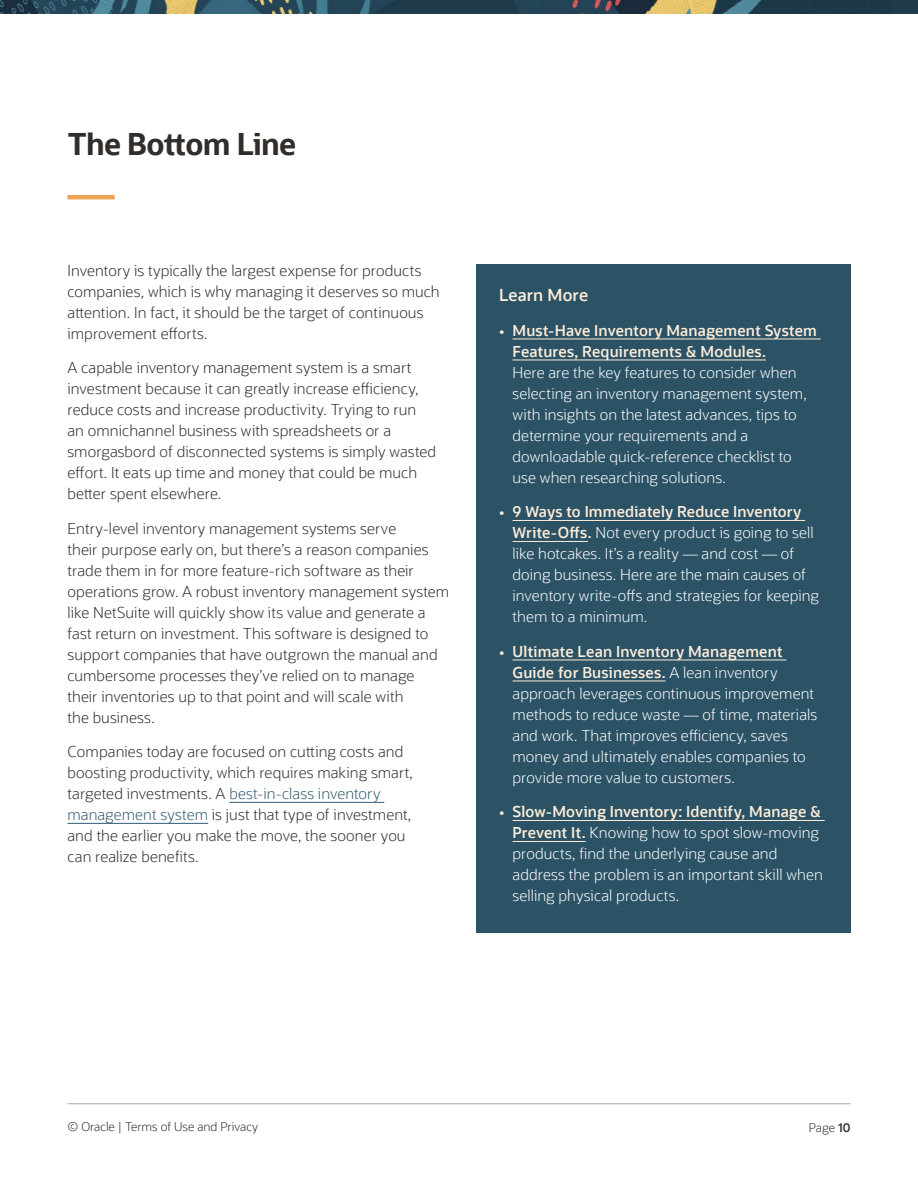
<style>
.page{position:relative;width:918px;height:1188px;background:#fff}
.page>*{position:absolute;margin:0;border:0;box-sizing:border-box;transform-origin:0 0}
.H1_2020{font:700 30px "Oracle Sans";letter-spacing:-.025em;color:#312d2a}
.H2_Main_Body_Header{font:600 16.5px "Oracle Sans";letter-spacing:.005em;color:#fcedd9}
.Main_Body_2016{font:300 15px/21px "Oracle Sans";letter-spacing:.005em;color:#312d2a}
.t1{font:300 15px/21px "Oracle Sans";letter-spacing:.005em;color:#fff}
.t2{font:300 12px "Oracle Sans";color:#312d2a}
.s1{color:#325c72}
.s2{font-weight:600;color:#fcedd9}
.s3{font-weight:600}
</style>
<div class="page">
<img style="left:1px;top:0;width:916px;height:13px">
<hr style="left:68px;top:195px;width:47px;height:4px;background:#eea357">
<hr style="left:229px;top:802px;width:155px;height:1px;background:#325c72">
<hr style="left:68px;top:823px;width:140px;height:1px;background:#325c72">
<div style="left:476px;top:265px;width:374px;height:668px;background:#2c5266"></div>
<hr style="left:513px;top:339px;width:308px;height:1px;background:#fcedd9">
<hr style="left:513px;top:360px;width:253px;height:1px;background:#fcedd9">
<hr style="left:513px;top:520px;width:292px;height:1px;background:#fcedd9">
<hr style="left:513px;top:541px;width:75px;height:1px;background:#fcedd9">
<hr style="left:513px;top:660px;width:273px;height:1px;background:#fcedd9">
<hr style="left:513px;top:681px;width:153px;height:1px;background:#fcedd9">
<hr style="left:513px;top:820px;width:312px;height:1px;background:#fcedd9">
<hr style="left:513px;top:841px;width:73px;height:1px;background:#fcedd9">
<hr style="left:68px;top:1104px;width:782px;height:1px;background:#a8a9ad">
<p class="H1_2020" style="left:68px;top:125px;width:230px">The Bottom Line</p>
<p class="Main_Body_2016" style="left:68px;top:260px;width:374px">Inventory is typically the largest expense for products companies, which is why managing it deserves so much attention. In fact, it should be the target of continuous improvement efforts.</p>
<p class="Main_Body_2016" style="left:68px;top:358px;width:370px">A capable inventory management system is a smart investment because it can greatly increase efficiency, reduce costs and increase productivity. Trying to run an omnichannel business with spreadsheets or a smorgasbord of disconnected systems is simply wasted effort. It eats up time and money that could be much better spent elsewhere.</p>
<p class="Main_Body_2016" style="left:68px;top:518px;width:383px">Entry-level inventory management systems serve<br>their purpose early on, but there’s a reason companies trade them in for more feature-rich software as their operations grow. A robust inventory management system like NetSuite will quickly show its value and generate a fast return on investment. This software is designed to support companies that have outgrown the manual and cumbersome processes they’ve relied on to manage<br>their inventories up to that point and will scale with<br>the business.</p>
<p class="Main_Body_2016" style="left:68px;top:742px;width:347px">Companies today are focused on cutting costs and boosting productivity, which requires making smart, targeted investments. A <span class="s1">best-in-class inventory management system</span> is just that type of investment, and the earlier you make the move, the sooner you can realize benefits.</p>
<p class="H2_Main_Body_Header" style="left:499px;top:285px;width:91px">Learn More</p>
<p class="t1" style="left:513px;top:320px;width:306px;text-indent:-14px"><span class="s2">• Must-Have Inventory Management System Features, Requirements &amp; Modules.<br></span>Here are the key features to consider when selecting an inventory management system, with insights on the latest advances, tips to determine your requirements and a downloadable quick-reference checklist to use when researching solutions.</p>
<p class="t1" style="left:513px;top:502px;width:308px;text-indent:-14px"><span class="s2">• 9 Ways to Immediately Reduce Inventory Write-Offs.</span> Not every product is going to sell like hotcakes. It’s a reality — and cost — of doing business. Here are the main causes of inventory write-offs and strategies for keeping them to a minimum.</p>
<p class="t1" style="left:513px;top:641px;width:306px;text-indent:-14px"><span class="s2">• Ultimate Lean Inventory Management Guide for Businesses.</span> A lean inventory approach leverages continuous improvement methods to reduce waste — of time, materials and work. That improves efficiency, saves money and ultimately enables companies to provide more value to customers.</p>
<p class="t1" style="left:513px;top:802px;width:312px;text-indent:-14px"><span class="s2">• Slow-Moving Inventory: Identify, Manage &amp; Prevent It.</span> Knowing how to spot slow-moving products, find the underlying cause and address the problem is an important skill when selling physical products.</p>
<p class="t2" style="left:68px;top:1120px;width:192px">© Oracle | Terms of Use and Privacy</p>
<p class="t2" style="left:809px;top:1121px;width:43px">Page <span class="s3">10</span></p>
</div>
